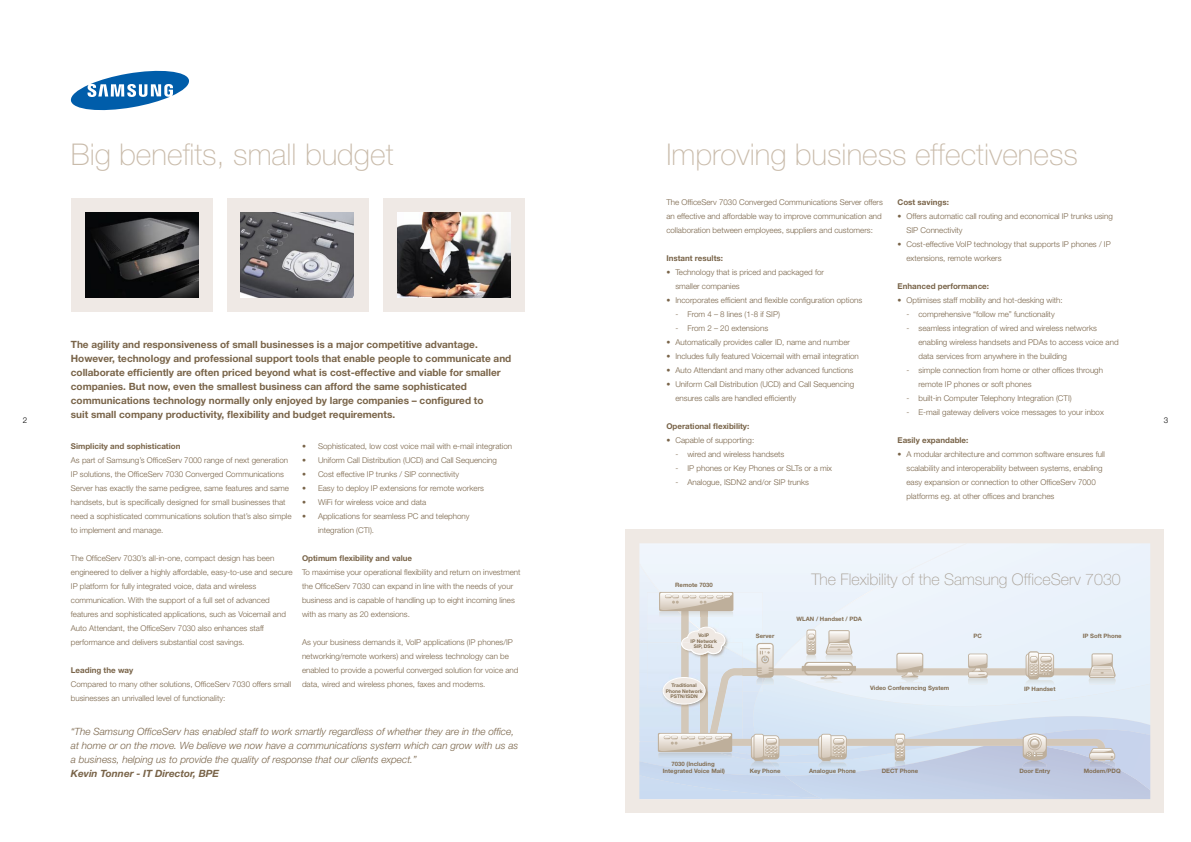
<style>
.page{position:relative;width:1191px;height:842px;background:#fff}
.page>*{position:absolute;margin:0;border:0;box-sizing:border-box;transform-origin:0 0}
.t1{font:100 30px "Helvetica Neue";color:#c9bbaa}
.t2{font:100 16px "Helvetica Neue";color:#a89f94}
.t3{font:700 10px/14px "Helvetica Neue";color:#796449}
.t4{font:italic 300 10px/14px "Helvetica Neue";color:#796449}
.t5{font:italic 700 10px "Helvetica Neue";color:#796449}
.t6{font:300 8px/14px "Helvetica Neue";color:#796449}
.t7{font:700 8px "Helvetica Neue";color:#796449}
.t8{font:300 8px "Helvetica Neue";color:#000}
.t9{font:700 6px/7.2px "Helvetica Neue";color:#826e53;text-align:center}
.t10{font:700 5px/5.6px "Helvetica Neue";color:#826e53;text-align:center}
.t11{font:700 5px/5.6px "Helvetica Neue";color:#826e54;text-align:center}
</style>
<div class="page">
<div style="left:625px;top:529px;width:538px;height:284px;background:#efe9e4"></div>
<svg style="left:639px;top:543px;width:511px;height:256px;background:#dee5ee"></svg>
<svg style="left:71px;top:71px;width:118px;height:39px"></svg>
<div style="left:71px;top:198px;width:142px;height:114px;background:#efe9e5"></div>
<div style="left:227px;top:198px;width:142px;height:114px;background:#efe9e5"></div>
<div style="left:383px;top:198px;width:141px;height:114px;background:#efe9e5"></div>
<img style="left:85px;top:213px;width:113px;height:85px">
<img style="left:240px;top:213px;width:114px;height:85px">
<img style="left:397px;top:213px;width:114px;height:85px">
<h1 class="t1" style="left:71px;top:138px;width:324px">Big benefits, small budget</h1>
<h1 class="t1" style="left:666px;top:138px;width:413px">Improving business effectiveness</h1>
<p class="t7" style="left:897px;top:197px;width:53px">Cost savings:</p>
<p class="t6" style="left:906px;top:209px;width:208px;text-indent:-9px">• Offers automatic call routing and economical IP trunks using<br>SIP Connectivity</p>
<p class="t6" style="left:906px;top:237px;width:206px;text-indent:-9px">• Cost-effective VoIP technology that supports IP phones / IP extensions, remote workers</p>
<p class="t7" style="left:897px;top:281px;width:93px">Enhanced performance:</p>
<p class="t6" style="left:897px;top:293px;width:167px">• Optimises staff mobility and hot-desking with:</p>
<p class="t6" style="left:906px;top:307px;width:150px">- comprehensive “follow me” functionality</p>
<p class="t6" style="left:918px;top:321px;width:202px;text-indent:-12px">- seamless integration of wired and wireless networks enabling wireless handsets and PDAs to access voice and data services from anywhere in the building</p>
<p class="t6" style="left:918px;top:363px;width:186px;text-indent:-12px">- simple connection from home or other offices through remote IP phones or soft phones</p>
<p class="t6" style="left:906px;top:391px;width:167px">- built-in Computer Telephony Integration (CTI)</p>
<p class="t6" style="left:906px;top:405px;width:199px">- E-mail gateway delivers voice messages to your inbox</p>
<p class="t7" style="left:897px;top:435px;width:72px">Easily expandable:</p>
<p class="t6" style="left:906px;top:447px;width:200px;text-indent:-9px">• A modular architecture and common software ensures full scalability and interoperability between systems, enabling easy expansion or connection to other OfficeServ 7000 platforms eg. at other offices and branches</p>
<p class="t6" style="left:666px;top:195px;width:218px">The OfficeServ 7030 Converged Communications Server offers an effective and affordable way to improve communication and collaboration between employees, suppliers and customers:</p>
<p class="t7" style="left:666px;top:253px;width:58px">Instant results:</p>
<p class="t6" style="left:675px;top:265px;width:150px;text-indent:-9px">• Technology that is priced and packaged for smaller companies</p>
<p class="t6" style="left:666px;top:293px;width:197px">• Incorporates efficient and flexible configuration options</p>
<p class="t6" style="left:675px;top:307px;width:106px">- From 4 – 8 lines (1-8 if SIP)</p>
<p class="t6" style="left:675px;top:321px;width:94px">- From 2 – 20 extensions</p>
<p class="t6" style="left:666px;top:335px;width:185px">• Automatically provides caller ID, name and number</p>
<p class="t6" style="left:666px;top:349px;width:194px">• Includes fully featured Voicemail with email integration</p>
<p class="t6" style="left:666px;top:363px;width:188px">• Auto Attendant and many other advanced functions</p>
<p class="t6" style="left:675px;top:377px;width:180px;text-indent:-9px">• Uniform Call Distribution (UCD) and Call Sequencing ensures calls are handled efficiently</p>
<p class="t7" style="left:666px;top:421px;width:84px">Operational flexibility:</p>
<p class="t6" style="left:666px;top:433px;width:89px">• Capable of supporting:</p>
<p class="t6" style="left:675px;top:447px;width:111px">- wired and wireless handsets</p>
<p class="t6" style="left:675px;top:461px;width:158px">- IP phones or Key Phones or SLTs or a mix</p>
<p class="t6" style="left:675px;top:475px;width:135px">- Analogue, ISDN2 and/or SIP trunks</p>
<p class="t3" style="left:71px;top:337px;width:442px">The agility and responsiveness of small businesses is a major competitive advantage.<br>However, technology and professional support tools that enable people to communicate and collaborate efficiently are often priced beyond what is cost-effective and viable for smaller companies. But now, even the smallest business can afford the same sophisticated communications technology normally only enjoyed by large companies – configured to<br>suit small company productivity, flexibility and budget requirements.</p>
<p class="t8" style="left:23px;top:415px;width:6px">2</p>
<p class="t8" style="left:1163px;top:415px;width:6px">3</p>
<p class="t6" style="left:302px;top:438px;width:212px">• Sophisticated, low cost voice mail with e-mail integration</p>
<p class="t6" style="left:302px;top:452px;width:196px">• Uniform Call Distribution (UCD) and Call Sequencing</p>
<p class="t6" style="left:302px;top:466px;width:159px">• Cost effective IP trunks / SIP connectivity</p>
<p class="t6" style="left:302px;top:480px;width:183px">• Easy to deploy IP extensions for remote workers</p>
<p class="t6" style="left:302px;top:494px;width:126px">• WiFi for wireless voice and data</p>
<p class="t6" style="left:318px;top:508px;width:153px;text-indent:-16px">• Applications for seamless PC and telephony integration (CTI).</p>
<p class="t7" style="left:302px;top:553px;width:112px">Optimum flexibility and value</p>
<p class="t6" style="left:302px;top:564px;width:220px">To maximise your operational flexibility and return on investment the OfficeServ 7030 can expand in line with the needs of your business and is capable of handling up to eight incoming lines with as many as 20 extensions.</p>
<p class="t6" style="left:302px;top:634px;width:218px">As your business demands it, VoIP applications (IP phones/IP networking/remote workers) and wireless technology can be enabled to provide a powerful converged solution for voice and data, wired and wireless phones, faxes and modems.</p>
<p class="t7" style="left:71px;top:441px;width:111px">Simplicity and sophistication</p>
<p class="t6" style="left:71px;top:452px;width:222px">As part of Samsung’s OfficeServ 7000 range of next generation IP solutions, the OfficeServ 7030 Converged Communications Server has exactly the same pedigree, same features and same handsets, but is specifically designed for small businesses that need a sophisticated communications solution that’s also simple to implement and manage.</p>
<p class="t6" style="left:71px;top:550px;width:223px">The OfficeServ 7030’s all-in-one, compact design has been engineered to deliver a highly affordable, easy-to-use and secure IP platform for fully integrated voice, data and wireless communication. With the support of a full set of advanced features and sophisticated applications, such as Voicemail and Auto Attendant, the OfficeServ 7030 also enhances staff performance and delivers substantial cost savings.</p>
<p class="t7" style="left:71px;top:665px;width:64px">Leading the way</p>
<p class="t6" style="left:71px;top:676px;width:222px">Compared to many other solutions, OfficeServ 7030 offers small businesses an unrivalled level of functionality:</p>
<h2 class="t2" style="left:811px;top:571px;width:311px">The Flexibility of the Samsung OfficeServ 7030</h2>
<p class="t9" style="left:675px;top:581px;width:39px">Remote 7030</p>
<p class="t9" style="left:796px;top:615px;width:67px">WLAN / Handset / PDA</p>
<p class="t9" style="left:756px;top:632px;width:20px">Server</p>
<p class="t9" style="left:973px;top:632px;width:10px">PC</p>
<p class="t9" style="left:1082px;top:632px;width:41px">IP Soft Phone</p>
<p class="t10" style="left:698px;top:632px;width:12px">VoIP</p>
<p class="t11" style="left:690px;top:638px;width:28px">IP Network<br>SIP, DSL</p>
<p class="t10" style="left:665px;top:682px;width:38px">Traditional<br>Phone Network<br>PSTN/ISDN</p>
<p class="t9" style="left:870px;top:684px;width:81px">Video Conferencing System</p>
<p class="t9" style="left:1024px;top:685px;width:33px">IP Handset</p>
<p class="t4" style="left:71px;top:724px;width:449px">“The Samsung OfficeServ has enabled staff to work smartly regardless of whether they are in the office, at home or on the move. We believe we now have a communications system which can grow with us as a business, helping us to provide the quality of response that our clients expect.”</p>
<p class="t5" style="left:71px;top:767px;width:150px">Kevin Tonner - IT Director, BPE</p>
<p class="t9" style="left:663px;top:760px;width:64px">7030 (Including<br>Integrated Voice Mail)</p>
<p class="t9" style="left:1083px;top:767px;width:38px">Modem/PDQ</p>
<p class="t9" style="left:881px;top:767px;width:38px">DECT Phone</p>
<p class="t9" style="left:1019px;top:767px;width:32px">Door Entry</p>
<p class="t9" style="left:749px;top:767px;width:32px">Key Phone</p>
<p class="t9" style="left:809px;top:767px;width:48px">Analogue Phone</p>
</div>
